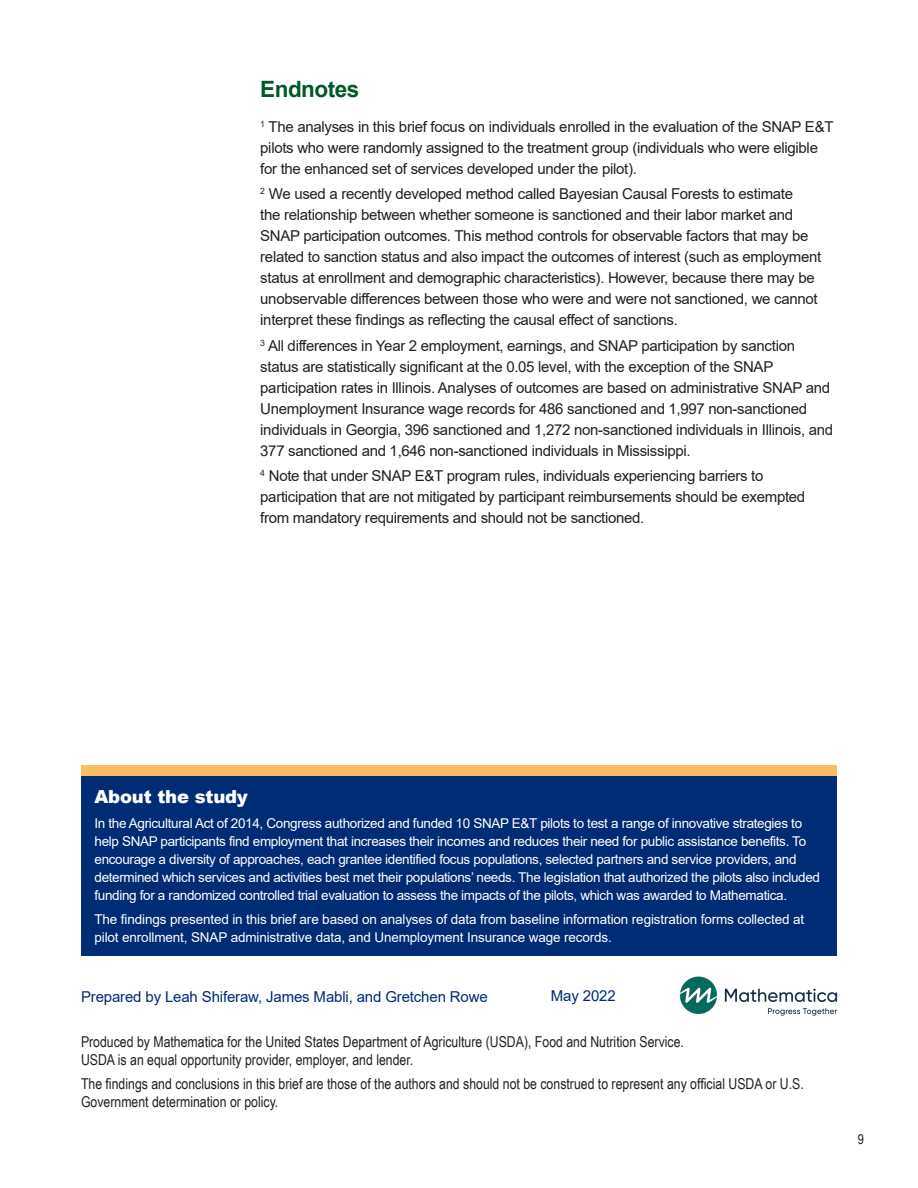
<style>
.page{position:relative;width:918px;height:1188px;background:#fff}
.page>*{position:absolute;margin:0;border:0;box-sizing:border-box;transform-origin:0 0}
.t1{font:700 22.5px "Arial";letter-spacing:-.02em;color:#015923}
.t2{font:900 18px "Arial";letter-spacing:-.01em;color:#fff}
.t3{font:15px/21px "Arial";letter-spacing:-.02em;color:#231f20}
.t4{font:15px/18px "Arial Narrow";color:#231f20}
.t5{font:15px "Arial";letter-spacing:-.01em;color:#002b75}
.t6{font:13.5px/18px "Arial";letter-spacing:-.025em;color:#fff}
.t7{font:13.5px "Arial Narrow";color:#231f20}
</style>
<div class="page">
<div style="left:81px;top:776px;width:756px;height:180px;background:#002b75"></div>
<div style="left:81px;top:766px;width:756px;height:10px;background:#fabd61"></div>
<img style="left:680px;top:976px;width:157px;height:39px">
<h2 class="t1" style="left:260px;top:74px;width:101px">Endnotes</h2>
<p class="t3" style="left:260px;top:116px;width:575px"><sup>1</sup> The analyses in this brief focus on individuals enrolled in the evaluation of the SNAP E&amp;T pilots who were randomly assigned to the treatment group (individuals who were eligible for the enhanced set of services developed under the pilot).</p>
<p class="t3" style="left:260px;top:184px;width:563px"><sup>2</sup> We used a recently developed method called Bayesian Causal Forests to estimate<br>the relationship between whether someone is sanctioned and their labor market and SNAP participation outcomes. This method controls for observable factors that may be related to sanction status and also impact the outcomes of interest (such as employment status at enrollment and demographic characteristics). However, because there may be unobservable differences between those who were and were not sanctioned, we cannot interpret these findings as reflecting the causal effect of sanctions.</p>
<p class="t3" style="left:260px;top:335px;width:574px"><sup>3</sup> All differences in Year 2 employment, earnings, and SNAP participation by sanction status are statistically significant at the 0.05 level, with the exception of the SNAP participation rates in Illinois. Analyses of outcomes are based on administrative SNAP and Unemployment Insurance wage records for 486 sanctioned and 1,997 non-sanctioned individuals in Georgia, 396 sanctioned and 1,272 non-sanctioned individuals in Illinois, and 377 sanctioned and 1,646 non-sanctioned individuals in Mississippi.</p>
<p class="t3" style="left:260px;top:466px;width:547px"><sup>4</sup> Note that under SNAP E&amp;T program rules, individuals experiencing barriers to participation that are not mitigated by participant reimbursements should be exempted from mandatory requirements and should not be sanctioned.</p>
<h2 class="t2" style="left:94px;top:783px;width:155px">About the study</h2>
<p class="t6" style="left:94px;top:814px;width:727px">In the Agricultural Act of 2014, Congress authorized and funded 10 SNAP E&amp;T pilots to test a range of innovative strategies to help SNAP participants find employment that increases their incomes and reduces their need for public assistance benefits. To encourage a diversity of approaches, each grantee identified focus populations, selected partners and service providers, and determined which services and activities best met their populations’ needs. The legislation that authorized the pilots also included funding for a randomized controlled trial evaluation to assess the impacts of the pilots, which was awarded to Mathematica.</p>
<p class="t6" style="left:94px;top:910px;width:711px">The findings presented in this brief are based on analyses of data from baseline information registration forms collected at pilot enrollment, SNAP administrative data, and Unemployment Insurance wage records.</p>
<p class="t5" style="left:81px;top:986px;width:408px">Prepared by Leah Shiferaw, James Mabli, and Gretchen Rowe</p>
<p class="t5" style="left:551px;top:986px;width:66px">May 2022</p>
<p class="t4" style="left:81px;top:1032px;width:605px">Produced by Mathematica for the United States Department of Agriculture (USDA), Food and Nutrition Service.<br>USDA is an equal opportunity provider, employer, and lender.</p>
<p class="t4" style="left:81px;top:1074px;width:724px">The findings and conclusions in this brief are those of the authors and should not be construed to represent any official USDA or U.S.<br>Government determination or policy.</p>
<p class="t7" style="left:858px;top:1129px;width:8px">9</p>
</div>
